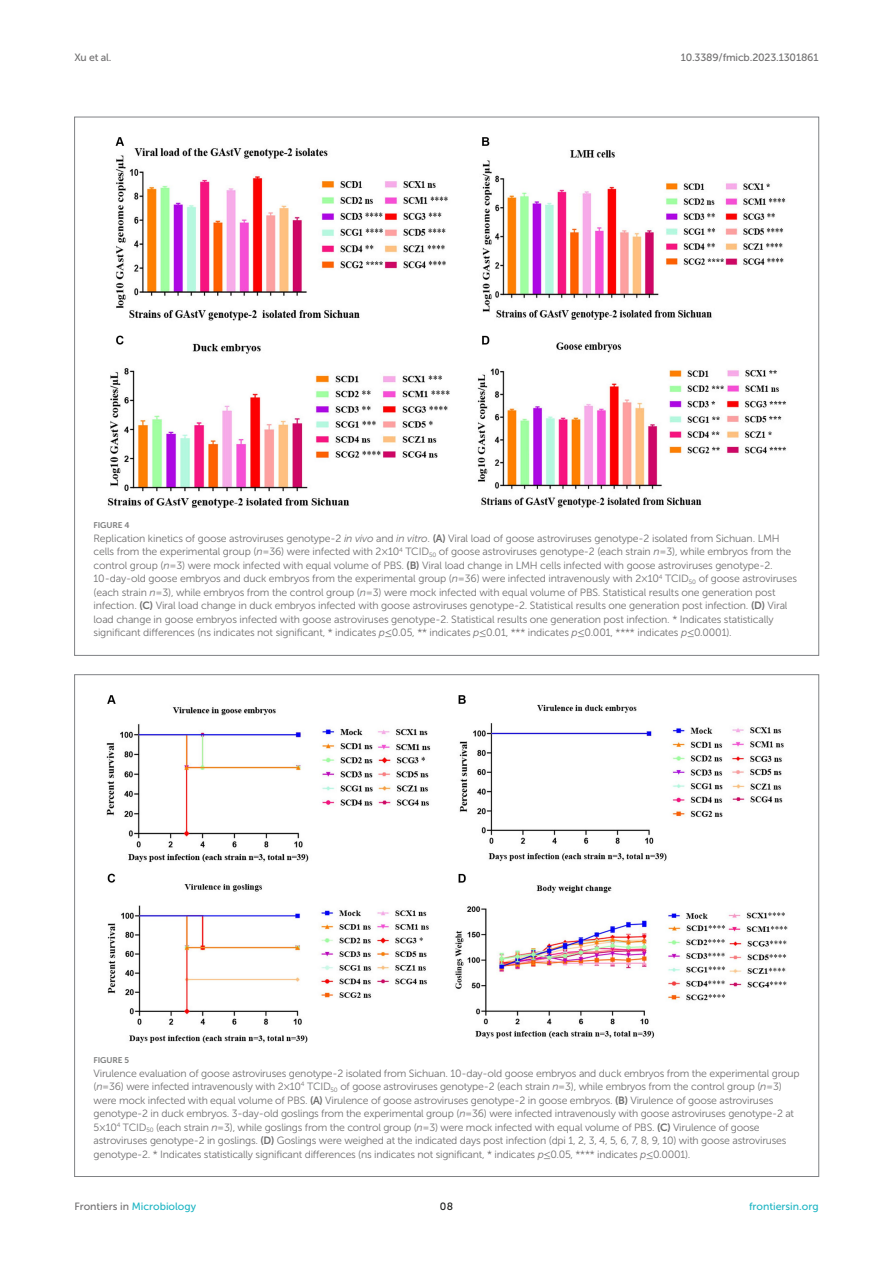
<style>
.page{position:relative;width:893px;height:1263px;background:#fff}
.page>*{position:absolute;margin:0;border:0;box-sizing:border-box;transform-origin:0 0}
.FIG_LEG{font:10.5px/13.5px "Museo Sans 300";letter-spacing:-.02em;color:#706f70}
.t1{font:10.5px "Museo Sans 500";color:#1db5c3}
.t2{font:10.5px "Museo Sans 500";letter-spacing:-.015em;color:#706f70}
.t3{font:10.5px "Museo Sans 500";color:#1b1c1b}
.FIG_HD{font:8.25px "Museo Sans 700";letter-spacing:-.01em;color:#7e7f7f}
.s1{font-style:italic}
.s2{font-family:"Museo Sans 700"}
.s3{font-family:"STIX General"}
.s4{color:#706f70}
</style>
<div class="page">
<img style="left:106px;top:695px;width:682px;height:348px">
<img style="left:107px;top:137px;width:679px;height:371px">
<p class="t2" style="left:74px;top:51px;width:39px">Xu et al.</p>
<p class="t2" style="left:681px;top:51px;width:139px">10.3389/fmicb.2023.1301861</p>
<p class="FIG_HD" style="left:94px;top:521px;width:37px">FIGURE 4</p>
<p class="FIG_LEG" style="left:94px;top:532px;width:705px">Replication kinetics of goose astroviruses genotype-2 <span class="s1">in vivo</span> and <span class="s1">in vitro</span>. <span class="s2">(A)</span> Viral load of goose astroviruses genotype-2 isolated from Sichuan. LMH cells from the experimental group (<span class="s1">n</span> = 36) were infected with 2 × 10<sup>4</sup> TCID<sub>50</sub> of goose astroviruses genotype-2 (each strain <span class="s1">n</span> = 3), while embryos from the control group (<span class="s1">n</span> = 3) were mock infected with equal volume of PBS. <span class="s2">(B)</span> Viral load change in LMH cells infected with goose astroviruses genotype-2.<br>10-day-old goose embryos and duck embryos from the experimental group (<span class="s1">n</span> = 36) were infected intravenously with 2 × 10<sup>4</sup> TCID<sub>50</sub> of goose astroviruses (each strain <span class="s1">n</span> = 3), while embryos from the control group (<span class="s1">n</span> = 3) were mock infected with equal volume of PBS. Statistical results one generation post infection. <span class="s2">(C)</span> Viral load change in duck embryos infected with goose astroviruses genotype-2. Statistical results one generation post infection. <span class="s2">(D)</span> Viral load change in goose embryos infected with goose astroviruses genotype-2. Statistical results one generation post infection. * Indicates statistically significant differences (ns indicates not significant, * indicates <span class="s1">p</span><span class="s3">≤</span> 0.05, ** indicates <span class="s1">p</span><span class="s3">≤</span> 0.01, *** indicates <span class="s1">p</span><span class="s3">≤</span> 0.001, **** indicates <span class="s1">p</span><span class="s3">≤</span> 0.0001).</p>
<p class="FIG_HD" style="left:94px;top:1055px;width:37px">FIGURE 5</p>
<p class="FIG_LEG" style="left:94px;top:1066px;width:708px">Virulence evaluation of goose astroviruses genotype-2 isolated from Sichuan. 10-day-old goose embryos and duck embryos from the experimental group (<span class="s1">n</span> = 36) were infected intravenously with 2 × 10<sup>4</sup> TCID<sub>50</sub> of goose astroviruses genotype-2 (each strain <span class="s1">n</span> = 3), while embryos from the control group (<span class="s1">n</span> = 3) were mock infected with equal volume of PBS. <span class="s2">(A)</span> Virulence of goose astroviruses genotype-2 in goose embryos. <span class="s2">(B)</span> Virulence of goose astroviruses genotype-2 in duck embryos. 3-day-old goslings from the experimental group (<span class="s1">n</span> = 36) were infected intravenously with goose astroviruses genotype-2 at 5 × 10<sup>4</sup> TCID<sub>50</sub> (each strain <span class="s1">n</span> = 3), while goslings from the control group (<span class="s1">n</span> = 3) were mock infected with equal volume of PBS. <span class="s2">(C)</span> Virulence of goose astroviruses genotype-2 in goslings. <span class="s2">(D)</span> Goslings were weighed at the indicated days post infection (dpi 1, 2, 3, 4, 5, 6, 7, 8, 9, 10) with goose astroviruses genotype-2. * Indicates statistically significant differences (ns indicates not significant, * indicates <span class="s1">p</span><span class="s3">≤</span> 0.05, **** indicates <span class="s1">p</span><span class="s3">≤</span> 0.0001).</p>
<p class="t1" style="left:74px;top:1200px;width:123px"><span class="s4">Frontiers in</span> Microbiology</p>
<p class="t3" style="left:440px;top:1200px;width:15px">08</p>
<p class="t1" style="left:749px;top:1200px;width:71px">frontiersin.org</p>
</div>
